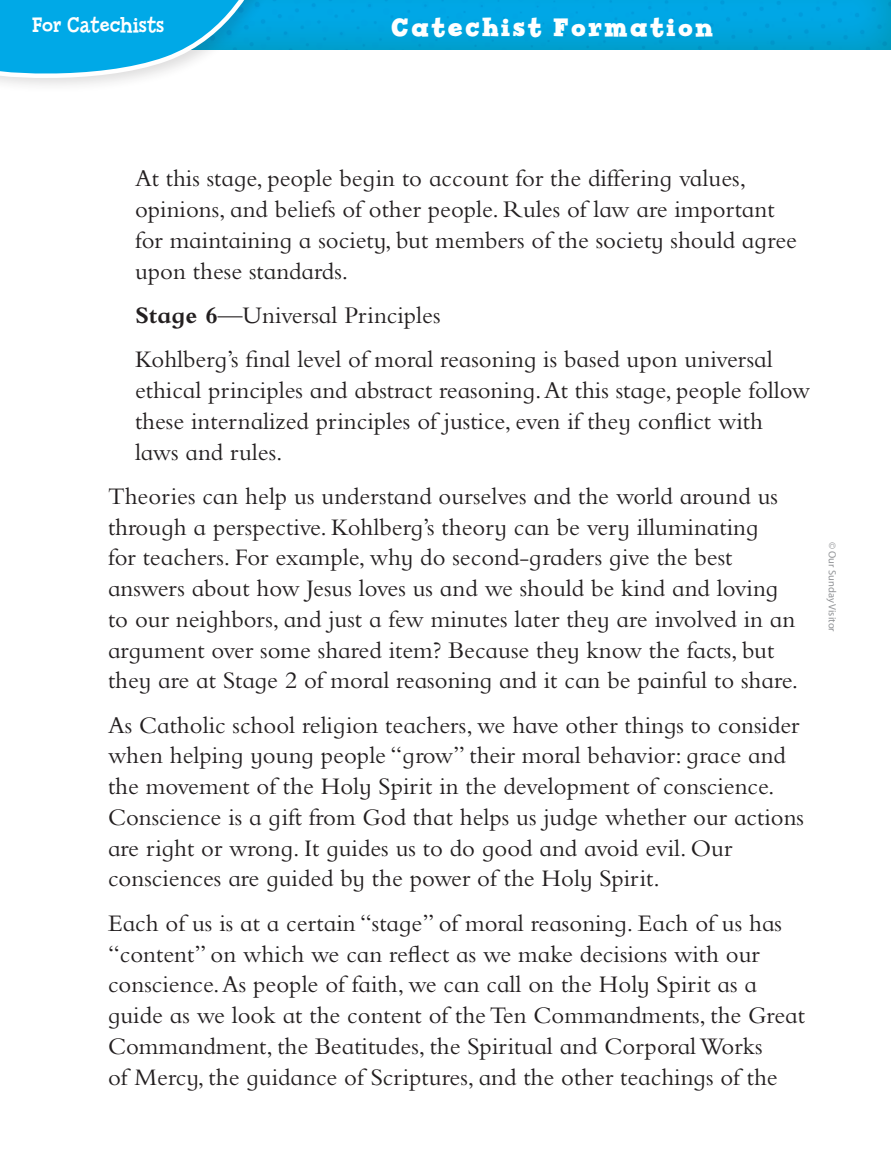
<style>
.page{position:relative;width:891px;height:1175px;background:#fff}
.page>*{position:absolute;margin:0;border:0;box-sizing:border-box;transform-origin:0 0}
.Head_Invite_Discover{font:700 27px "Billy Serif";letter-spacing:.1em;color:#fff}
.Body_Text{font:24.75px/30.8px "Bembo Infant MT Std";color:#231f20}
.Body_Text-2{font:22.5px "Billy Serif";color:#fff}
.t1{font:10.5px "Myriad Pro";color:#939598}
.s1{font-weight:700}
</style>
<div class="page">
<div style="left:0;top:0;width:891px;height:50px;background:#f7931d;opacity:.3"></div>
<div style="left:0;top:0;width:279px;height:94px;background:#231f20;opacity:.15"></div>
<svg style="left:0;top:0;width:264px;height:84px"></svg>
<p class="Body_Text-2" style="left:32px;top:12px;width:134px">For Catechists</p>
<p class="Head_Invite_Discover" style="left:391px;top:12px;width:323px">Catechist Formation</p>
<p class="Body_Text" style="left:135px;top:163px;width:664px">At this stage, people begin to account for the differing values, opinions, and beliefs of other people. Rules of law are important for maintaining a society, but members of the society should agree upon these standards.</p>
<p class="Body_Text" style="left:135px;top:299px;width:307px"><span class="s1">Stage 6</span>—Universal Principles</p>
<p class="Body_Text" style="left:135px;top:344px;width:677px">Kohlberg’s final level of moral reasoning is based upon universal ethical principles and abstract reasoning. At this stage, people follow these internalized principles of justice, even if they conflict with laws and rules.</p>
<p class="Body_Text" style="left:108px;top:480px;width:692px">Theories can help us understand ourselves and the world around us through a perspective. Kohlberg’s theory can be very illuminating<br>for teachers. For example, why do second-graders give the best answers about how Jesus loves us and we should be kind and loving to our neighbors, and just a few minutes later they are involved in an argument over some shared item? Because they know the facts, but they are at Stage 2 of moral reasoning and it can be painful to share.</p>
<p class="Body_Text" style="left:108px;top:709px;width:698px">As Catholic school religion teachers, we have other things to consider when helping young people “grow” their moral behavior: grace and the movement of the Holy Spirit in the development of conscience.<br>Conscience is a gift from God that helps us judge whether our actions are right or wrong. It guides us to do good and avoid evil. Our consciences are guided by the power of the Holy Spirit.</p>
<p class="Body_Text" style="left:108px;top:907px;width:699px">Each of us is at a certain “stage” of moral reasoning. Each of us has “content” on which we can reflect as we make decisions with our conscience. As people of faith, we can call on the Holy Spirit as a guide as we look at the content of the Ten Commandments, the Great Commandment, the Beatitudes, the Spiritual and Corporal Works<br>of Mercy, the guidance of Scriptures, and the other teachings of the</p>
<p class="t1" style="left:838px;top:542px;width:91px;rotate:90deg">© Our Sunday Visitor</p>
</div>
